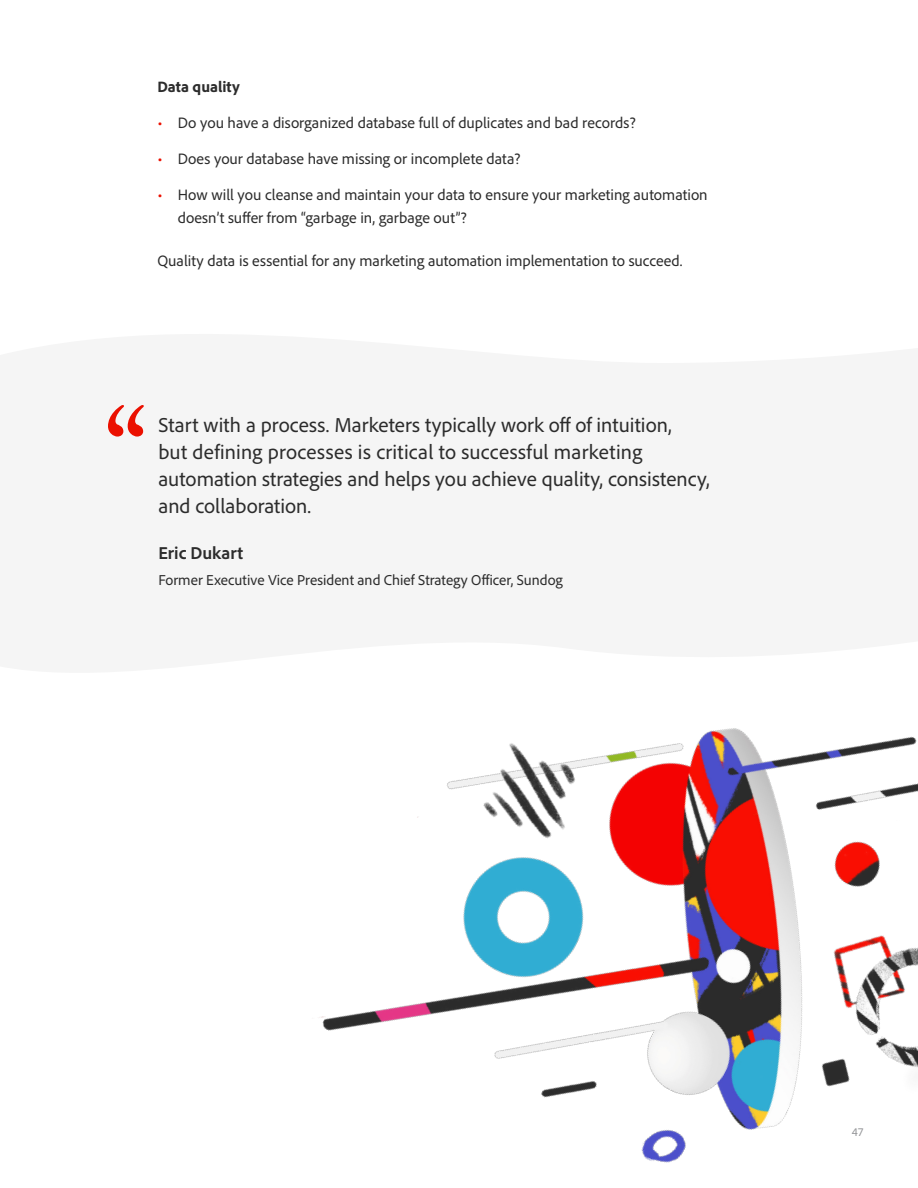
<style>
.page{position:relative;width:918px;height:1188px;background:#fff}
.page>*{position:absolute;margin:0;border:0;box-sizing:border-box;transform-origin:0 0}
.t1{font:21px/27px "Adobe Clean";letter-spacing:.005em;color:#2c2c2c}
.t2{font:700 18px "Adobe Clean";color:#2c2c2c}
.t3{font:15.75px/22.5px "Adobe Clean";color:#2c2c2c}
.t4{font:800 15.75px "Adobe Clean";color:#2c2c2c}
.t5{font:15px "Adobe Clean";color:#2c2c2c}
.t6{font:12px "Adobe Clean";color:#949598}
.s1{font-size:16.5px;color:#eb1000}
</style>
<div class="page">
<svg style="left:108px;top:405px;width:36px;height:32px"></svg>
<img style="left:319px;top:728px;width:599px;height:435px">
<div style="left:811px;top:1106px;width:107px;height:82px;background:#fff"></div>
<p class="t4" style="left:158px;top:77px;width:84px">Data quality</p>
<p class="t3" style="left:158px;top:111px;width:480px"><span class="s1">•</span> Do you have a disorganized database full of duplicates and bad records?</p>
<p class="t3" style="left:158px;top:147px;width:364px"><span class="s1">•</span> Does your database have missing or incomplete data?</p>
<p class="t3" style="left:178px;top:183px;width:531px;text-indent:-20px"><span class="s1">•</span> How will you cleanse and maintain your data to ensure your marketing automation doesn’t suffer from “garbage in, garbage out”?</p>
<p class="t3" style="left:157px;top:249px;width:527px">Quality data is essential for any marketing automation implementation to succeed.</p>
<h1 class="t1" style="left:158px;top:410px;width:553px">Start with a process. Marketers typically work off of intuition,<br>but defining processes is critical to successful marketing automation strategies and helps you achieve quality, consistency, and collaboration.</h1>
<p class="t2" style="left:158px;top:541px;width:86px">Eric Dukart</p>
<p class="t5" style="left:158px;top:571px;width:406px">Former Executive Vice President and Chief Strategy Officer, Sundog</p>
<p class="t6" style="left:852px;top:1124px;width:13px">47</p>
</div>
